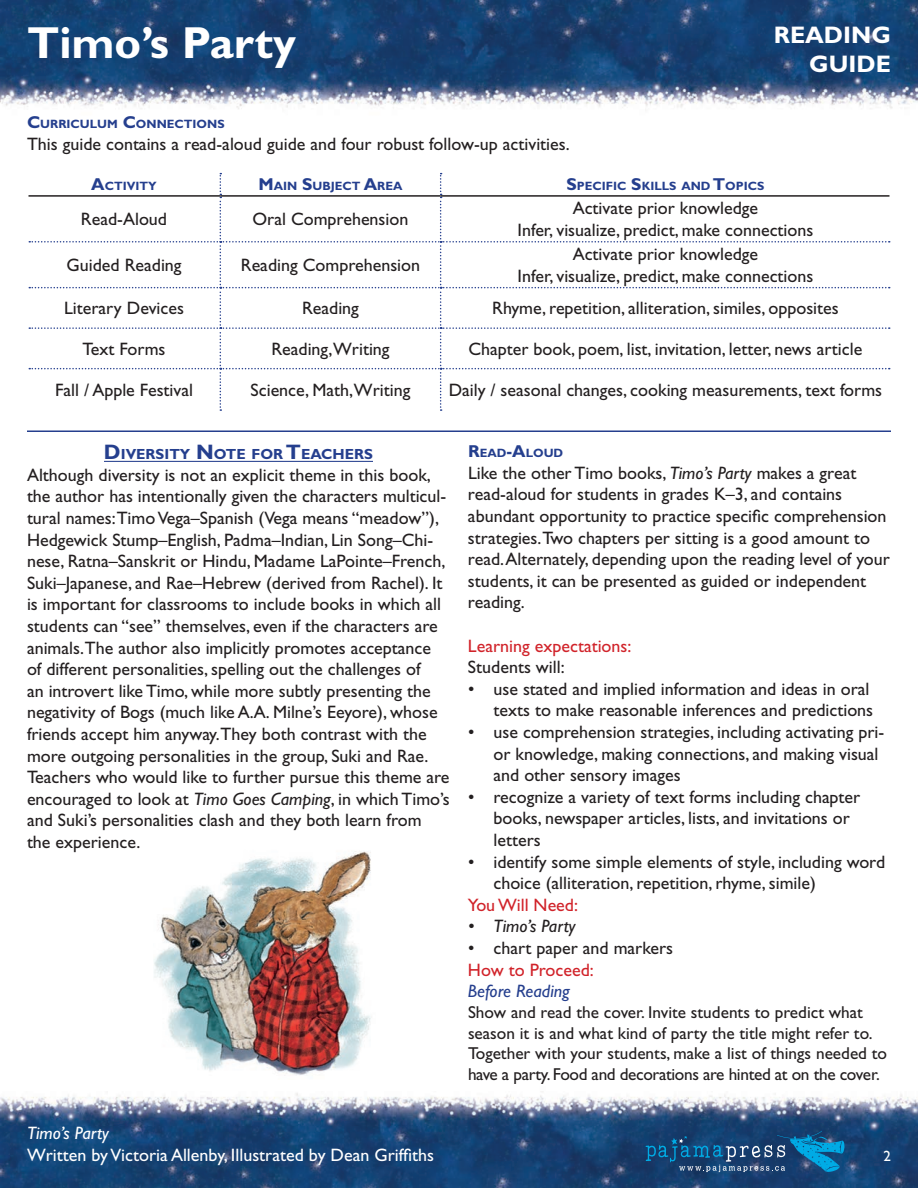
<style>
.page{position:relative;width:918px;height:1188px;background:#fff}
.page>*{position:absolute;margin:0;border:0;box-sizing:border-box;transform-origin:0 0}
.t1{font:700 45px "Gill Sans Std";color:#fff}
.t2{font:700 24px "Gill Sans Std";color:#fff}
.Heading{font:18px/21.6px "Gill Sans Std";color:#231f20}
.t3{font:18px "Gill Sans Std";color:#fff}
.t4{font:18px "Gill Sans Std";color:#d1232a}
.t5{font:italic 18px "Gill Sans Std";color:#253f8e}
.t6{font:italic 18px "Gill Sans Std";color:#231f20}
.t7{font:italic 18px "Gill Sans Std";color:#fff}
.Heading-2{font:17.25px/20.7px "Gill Sans Std";color:#231f20}
.t8{font:15px "Gill Sans Std";color:#fff}
.t9{font:700 14.7px "Gill Sans Std";color:#253f8e}
.Bold_subheadings{font:700 12.15px "Gill Sans Std";color:#253f8e}
.s1{font-size:17.25px}
.s2{font-size:21px}
.s3{font-style:italic}
</style>
<div class="page">
<img style="left:0;top:0;width:918px;height:109px">
<img style="left:0;top:1091px;width:918px;height:97px">
<svg style="left:646px;top:1131px;width:199px;height:41px"></svg>
<hr style="left:104px;top:461px;width:269px;height:1px;background:#253f8e">
<svg style="left:29px;top:173px;width:861px;height:238px"></svg>
<hr style="left:28px;top:195px;width:192px;height:2px;background:#231f20">
<hr style="left:220px;top:195px;width:221px;height:2px;background:#231f20">
<hr style="left:441px;top:195px;width:449px;height:2px;background:#231f20">
<hr style="left:27px;top:430px;width:864px;height:2px;background:#253f8e">
<img style="left:154px;top:851px;width:217px;height:224px">
<h1 class="t1" style="left:27px;top:16px;width:271px">Timo’s Party</h1>
<h2 class="t2" style="left:774px;top:21px;width:119px">READING</h2>
<h2 class="t2" style="left:809px;top:50px;width:83px">GUIDE</h2>
<p class="Bold_subheadings" style="left:27px;top:117px;width:198px"><span class="s1">C</span>URRICULUM <span class="s1">C</span>ONNECTIONS</p>
<p class="Heading" style="left:27px;top:133px;width:544px">This guide contains a read-aloud guide and four robust follow-up activities.</p>
<p class="Bold_subheadings" style="left:91px;top:179px;width:67px"><span class="s1">A</span>CTIVITY</p>
<p class="Bold_subheadings" style="left:258px;top:179px;width:145px"><span class="s1">M</span>AIN <span class="s1">S</span>UBJECT <span class="s1">A</span>REA</p>
<p class="Bold_subheadings" style="left:567px;top:179px;width:198px"><span class="s1">S</span>PECIFIC <span class="s1">S</span>KILLS AND <span class="s1">T</span>OPICS</p>
<p class="Heading" style="left:81px;top:208px;width:88px">Read-Aloud</p>
<p class="Heading" style="left:253px;top:208px;width:157px">Oral Comprehension</p>
<p class="Heading" style="left:573px;top:197px;width:187px">Activate prior knowledge</p>
<p class="Heading" style="left:518px;top:219px;width:297px">Infer, visualize, predict, make connections</p>
<p class="Heading" style="left:66px;top:254px;width:117px">Guided Reading</p>
<p class="Heading" style="left:241px;top:254px;width:181px">Reading Comprehension</p>
<p class="Heading" style="left:573px;top:243px;width:187px">Activate prior knowledge</p>
<p class="Heading" style="left:518px;top:265px;width:297px">Infer, visualize, predict, make connections</p>
<p class="Heading" style="left:64px;top:297px;width:121px">Literary Devices</p>
<p class="Heading" style="left:302px;top:297px;width:58px">Reading</p>
<p class="Heading" style="left:492px;top:297px;width:348px">Rhyme, repetition, alliteration, similes, opposites</p>
<p class="Heading" style="left:83px;top:338px;width:84px">Text Forms</p>
<p class="Heading" style="left:271px;top:338px;width:120px">Reading,Writing</p>
<p class="Heading" style="left:469px;top:338px;width:395px">Chapter book, poem, list, invitation, letter, news article</p>
<p class="Heading" style="left:55px;top:380px;width:140px">Fall / Apple Festival</p>
<p class="Heading" style="left:251px;top:380px;width:161px">Science, Math,Writing</p>
<p class="Heading" style="left:449px;top:380px;width:435px">Daily / seasonal changes, cooking measurements, text forms</p>
<p class="t9" style="left:104px;top:446px;width:269px"><span class="s2">D</span>IVERSITY <span class="s2">N</span> OTE FOR <span class="s2">T</span>EACHERS</p>
<p class="Heading" style="left:27px;top:464px;width:424px">Although diversity is not an explicit theme in this book, the author has intentionally given the characters multicul&shy;tural names:Timo Vega–Spanish (Vega means “meadow”), Hedgewick Stump–English, Padma–Indian, Lin Song–Chi&shy;nese, Ratna–Sanskrit or Hindu, Madame LaPointe–French, Suki–Japanese, and Rae–Hebrew (derived from Rachel). It is important for classrooms to include books in which all students can “see” themselves, even if the characters are animals.The author also implicitly promotes acceptance of different personalities, spelling out the challenges of<br>an introvert like Timo, while more subtly presenting the negativity of Bogs (much like A.A. Milne’s Eeyore), whose friends accept him anyway.They both contrast with the more outgoing personalities in the group, Suki and Rae.<br>Teachers who would like to further pursue this theme are encouraged to look at <span class="s3">Timo Goes Camping</span>, in which Timo’s and Suki’s personalities clash and they both learn from the experience.</p>
<p class="Bold_subheadings" style="left:468px;top:446px;width:95px"><span class="s1">R</span>EAD<span class="s1">-A</span>LOUD</p>
<p class="Heading" style="left:468px;top:462px;width:424px">Like the other Timo books, <span class="s3">Timo’s Party</span> makes a great read-aloud for students in grades K–3, and contains abundant opportunity to practice specific comprehension strategies.Two chapters per sitting is a good amount to read. Alternately, depending upon the reading level of your students, it can be presented as guided or independent reading.</p>
<p class="t4" style="left:468px;top:635px;width:165px">Learning expectations:</p>
<p class="Heading" style="left:468px;top:656px;width:98px">Students will:</p>
<p class="Heading" style="left:468px;top:678px;width:407px;text-align:right">• use stated and implied information and ideas in oral texts to make reasonable inferences and predictions</p>
<p class="Heading" style="left:494px;top:721px;width:392px;text-indent:-26px">• use comprehension strategies, including activating pri&shy;or knowledge, making connections, and making visual and other sensory images</p>
<p class="Heading" style="left:494px;top:786px;width:368px;text-indent:-26px">• recognize a variety of text forms including chapter books, newspaper articles, lists, and invitations or letters</p>
<p class="Heading" style="left:494px;top:851px;width:393px;text-indent:-26px">• identify some simple elements of style, including word choice (alliteration, repetition, rhyme, simile)</p>
<p class="t4" style="left:468px;top:894px;width:112px">You Will Need:</p>
<p class="t6" style="left:468px;top:916px;width:109px">• Timo’s Party</p>
<p class="Heading" style="left:468px;top:937px;width:207px">• chart paper and markers</p>
<p class="t4" style="left:468px;top:959px;width:127px">How to Proceed:</p>
<p class="t5" style="left:468px;top:981px;width:103px">Before Reading</p>
<p class="Heading-2" style="left:468px;top:1002px;width:421px">Show and read the cover. Invite students to predict what season it is and what kind of party the title might refer to.<br>Together with your students, make a list of things needed to have a party. Food and decorations are hinted at on the cover.</p>
<p class="t7" style="left:27px;top:1123px;width:84px">Timo’s Party</p>
<p class="t3" style="left:27px;top:1145px;width:409px">Written by Victoria Allenby, Illustrated by Dean Griffiths</p>
<p class="t8" style="left:884px;top:1147px;width:9px">2</p>
</div>
